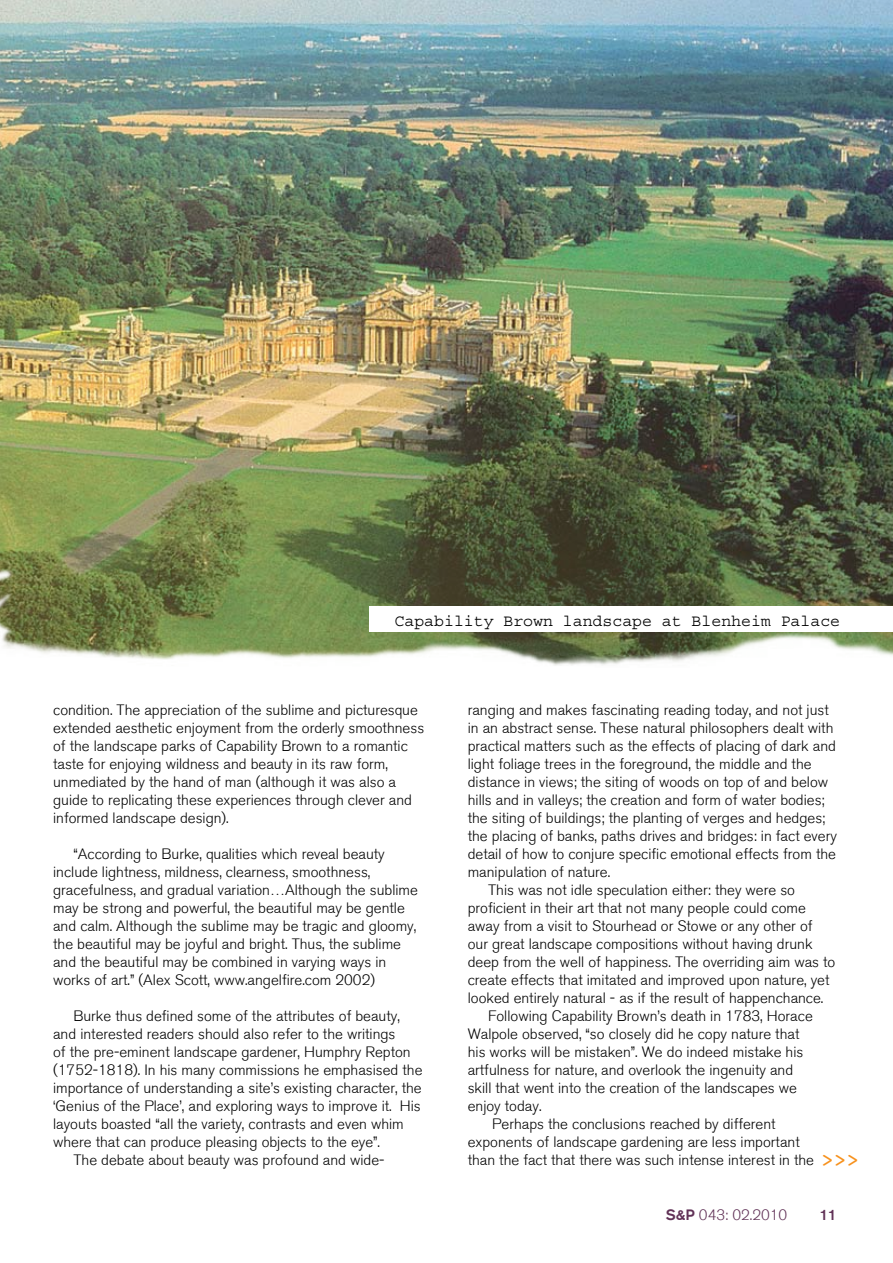
<style>
.page{position:relative;width:893px;height:1263px;background:#fff}
.page>*{position:absolute;margin:0;border:0;box-sizing:border-box;transform-origin:0 0}
.t1{font:16.5px "Courier Std";color:#000}
.t2{font:15px/18px "Akzidenz Grotesk BQ Light";color:#000}
.t3{font:15px "Akzidenz Grotesk BQ Light";color:#613257}
.t4{font:15px "Akzidenz Grotesk BQ Medium";color:#613257}
.s1{font-family:"OCRA Extended";font-size:21px;color:#f7921e}
.s2{font-family:"Akzidenz Grotesk BQ Medium"}
</style>
<div class="page">
<img style="left:0;top:0;width:893px;height:400px">
<img style="left:0;top:400px;width:893px;height:266px">
<div style="left:0;top:234px;width:94px;height:331px;background:#000;opacity:.75"></div>
<div style="left:370px;top:606px;width:523px;height:26px;background:#fff"></div>
<p class="t1" style="left:395px;top:612px;width:447px">Capability Brown landscape at Blenheim Palace</p>
<p class="t2" style="left:53px;top:701px;width:373px">condition. The appreciation of the sublime and picturesque extended aesthetic enjoyment from the orderly smoothness of the landscape parks of Capability Brown to a romantic taste for enjoying wildness and beauty in its raw form, unmediated by the hand of man (although it was also a guide to replicating these experiences through clever and informed landscape design).</p>
<p class="t2" style="left:53px;top:845px;width:366px;text-indent:20px">“According to Burke, qualities which reveal beauty include lightness, mildness, clearness, smoothness, gracefulness, and gradual variation…Although the sublime may be strong and powerful, the beautiful may be gentle and calm. Although the sublime may be tragic and gloomy, the beautiful may be joyful and bright. Thus, the sublime and the beautiful may be combined in varying ways in works of art.” (Alex Scott, www.angelfire.com 2002)</p>
<p class="t2" style="left:73px;top:1007px;width:328px">Burke thus defined some of the attributes of beauty,</p>
<p class="t2" style="left:53px;top:1025px;width:344px">and interested readers should also refer to the writings</p>
<p class="t2" style="left:53px;top:1043px;width:359px">of the pre-eminent landscape gardener, Humphry Repton</p>
<p class="t2" style="left:53px;top:1061px;width:371px">(1752-1818). In his many commissions he emphasised the</p>
<p class="t2" style="left:53px;top:1079px;width:370px">importance of understanding a site’s existing character, the</p>
<p class="t2" style="left:53px;top:1097px;width:369px">‘Genius of the Place’, and exploring ways to improve it. His</p>
<p class="t2" style="left:53px;top:1115px;width:352px">layouts boasted “all the variety, contrasts and even whim</p>
<p class="t2" style="left:53px;top:1133px;width:328px">where that can produce pleasing objects to the eye”.</p>
<p class="t2" style="left:73px;top:1151px;width:313px">The debate about beauty was profound and wide-</p>
<p class="t2" style="left:468px;top:701px;width:363px">ranging and makes fascinating reading today, and not just</p>
<p class="t2" style="left:468px;top:719px;width:367px">in an abstract sense. These natural philosophers dealt with</p>
<p class="t2" style="left:468px;top:737px;width:370px">practical matters such as the effects of placing of dark and</p>
<p class="t2" style="left:468px;top:755px;width:345px">light foliage trees in the foreground, the middle and the</p>
<p class="t2" style="left:468px;top:773px;width:362px">distance in views; the siting of woods on top of and below</p>
<p class="t2" style="left:468px;top:791px;width:358px">hills and in valleys; the creation and form of water bodies;</p>
<p class="t2" style="left:468px;top:809px;width:359px">the siting of buildings; the planting of verges and hedges;</p>
<p class="t2" style="left:468px;top:827px;width:371px">the placing of banks, paths drives and bridges: in fact every</p>
<p class="t2" style="left:468px;top:845px;width:370px">detail of how to conjure specific emotional effects from the</p>
<p class="t2" style="left:468px;top:863px;width:144px">manipulation of nature.</p>
<p class="t2" style="left:488px;top:881px;width:308px">This was not idle speculation either: they were so</p>
<p class="t2" style="left:468px;top:899px;width:340px">proficient in their art that not many people could come</p>
<p class="t2" style="left:468px;top:917px;width:346px">away from a visit to Stourhead or Stowe or any other of</p>
<p class="t2" style="left:468px;top:935px;width:346px">our great landscape compositions without having drunk</p>
<p class="t2" style="left:468px;top:953px;width:369px">deep from the well of happiness. The overriding aim was to</p>
<p class="t2" style="left:468px;top:971px;width:363px">create effects that imitated and improved upon nature, yet</p>
<p class="t2" style="left:468px;top:989px;width:357px">looked entirely natural - as if the result of happenchance.</p>
<p class="t2" style="left:488px;top:1007px;width:326px">Following Capability Brown’s death in 1783, Horace</p>
<p class="t2" style="left:468px;top:1025px;width:333px">Walpole observed, “so closely did he copy nature that</p>
<p class="t2" style="left:468px;top:1043px;width:337px">his works will be mistaken”. We do indeed mistake his</p>
<p class="t2" style="left:468px;top:1061px;width:327px">artfulness for nature, and overlook the ingenuity and</p>
<p class="t2" style="left:468px;top:1079px;width:331px">skill that went into the creation of the landscapes we</p>
<p class="t2" style="left:468px;top:1097px;width:75px">enjoy today.</p>
<p class="t2" style="left:492px;top:1115px;width:285px">Perhaps the conclusions reached by different</p>
<p class="t2" style="left:468px;top:1133px;width:333px">exponents of landscape gardening are less important</p>
<p class="t2" style="left:468px;top:1151px;width:393px">than the fact that there was such intense interest in the <span class="s1">&gt;&gt;&gt;</span></p>
<p class="t3" style="left:666px;top:1206px;width:123px"><span class="s2">S&amp;P</span> 043: 02.2010</p>
<p class="t4" style="left:820px;top:1205px;width:29px">1011</p>
</div>
